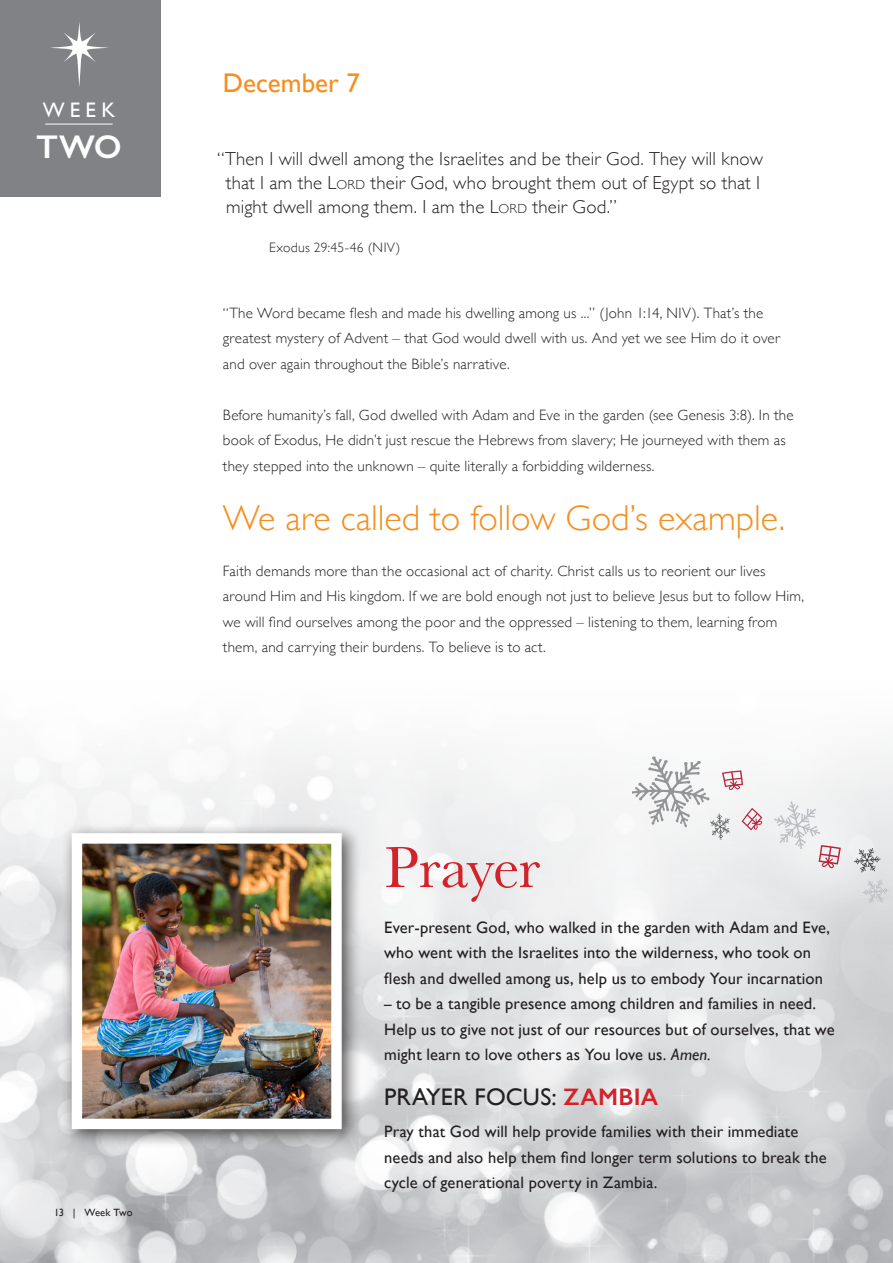
<style>
.page{position:relative;width:893px;height:1263px;background:#fff}
.page>*{position:absolute;margin:0;border:0;box-sizing:border-box;transform-origin:0 0}
.t1{font:60px "Baskerville";letter-spacing:-.02em;color:#d1232a}
.t2{font:300 36px "Gill Sans";color:#f68e1e}
.t3{font:600 33px "Gill Sans";color:#fff}
.t4{font:27px "Gill Sans";color:#f68e1e}
.t5{font:24px "Gill Sans";letter-spacing:.01em;color:#231f20}
.t6{font:21px "Gill Sans";color:#fff}
.t7{font:300 18.75px/24px "Gill Sans";letter-spacing:.01em;color:#231f20}
.t8{font:16.5px/25.5px "Gill Sans";letter-spacing:.01em;color:#231f20}
.t9{font:300 15px/25.5px "Gill Sans";letter-spacing:.015em;color:#231f20}
.t10{font:300 13.65px "Gill Sans";letter-spacing:.025em;color:#231f20}
.t11{font:10.5px "Gill Sans";letter-spacing:-.01em;color:#231f20}
.s1{font-size:13.2px}
.s2{font-size:15px}
.s3{font-style:italic}
.s4{font-weight:600;color:#d1232a}
</style>
<div class="page">
<img style="left:0;top:745px;width:893px;height:518px">
<div style="left:61px;top:823px;width:300px;height:326px;background:#231f20;opacity:.75"></div>
<img style="left:83px;top:844px;width:248px;height:274px">
<div style="left:72px;top:833px;width:270px;height:296px;border:10px solid #fff"></div>
<div style="left:0;top:0;width:161px;height:197px;background:#808285"></div>
<hr style="left:45px;top:124px;width:68px;height:1px;background:#fff">
<svg style="left:50px;top:22px;width:58px;height:65px"></svg>
<svg style="left:632px;top:756px;width:130px;height:84px"></svg>
<svg style="left:774px;top:801px;width:67px;height:67px"></svg>
<svg style="left:854px;top:848px;width:26px;height:24px"></svg>
<svg style="left:862px;top:879px;width:27px;height:24px"></svg>
<h3 class="t6" style="left:43px;top:98px;width:74px">WEEK</h3>
<h3 class="t3" style="left:36px;top:127px;width:87px">TWO</h3>
<p class="t11" style="left:54px;top:1206px;width:80px">13 | Week Two</p>
<h3 class="t4" style="left:223px;top:67px;width:139px">December 7</h3>
<p class="t7" style="left:226px;top:147px;width:539px;text-indent:-9px">“Then I will dwell among the Israelites and be their God. They will know that I am the L<span class="s1">ORD</span> their God, who brought them out of Egypt so that I might dwell among them. I am the L<span class="s1">ORD</span> their God.”</p>
<p class="t10" style="left:269px;top:240px;width:133px">Exodus 29:45-46 (NIV)</p>
<p class="t9" style="left:223px;top:300px;width:559px">“The Word became flesh and made his dwelling among us ...” (John 1:14, NIV). That’s the greatest mystery of Advent – that God would dwell with us. And yet we see Him do it over and over again throughout the Bible’s narrative.</p>
<p class="t9" style="left:223px;top:402px;width:572px">Before humanity’s fall, God dwelled with Adam and Eve in the garden (see Genesis 3:8). In the book of Exodus, He didn’t just rescue the Hebrews from slavery; He journeyed with them as they stepped into the unknown – quite literally a forbidding wilderness.</p>
<h2 class="t2" style="left:223px;top:498px;width:564px">We are called to follow God’s example.</h2>
<p class="t9" style="left:223px;top:558px;width:583px">Faith demands more than the occasional act of charity. Christ calls us to reorient our lives around Him and His kingdom. If we are bold enough not just to believe Jesus but to follow Him, we will find ourselves among the poor and the oppressed – listening to them, learning from them, and carrying their burdens. To believe is to act.</p>
<h1 class="t1" style="left:384px;top:833px;width:157px">Prayer</h1>
<p class="t8" style="left:384px;top:914px;width:447px">Ever-present God, who walked in the garden with Adam and Eve, who went with the Israelites into the wilderness, who took on flesh and dwelled among us, help us to embody Your incarnation</p>
<p class="t8" style="left:384px;top:991px;width:452px"><span class="s2">–</span> to be a tangible presence among children and families in need.<br>Help us to give not just of our resources but of ourselves, that we might learn to love others as You love us. <span class="s3">Amen.</span></p>
<h3 class="t5" style="left:384px;top:1083px;width:276px">PRAYER FOCUS: <span class="s4">ZAMBIA</span></h3>
<p class="t8" style="left:384px;top:1119px;width:444px">Pray that God will help provide families with their immediate needs and also help them find longer term solutions to break the cycle of generational poverty in Zambia.</p>
</div>
